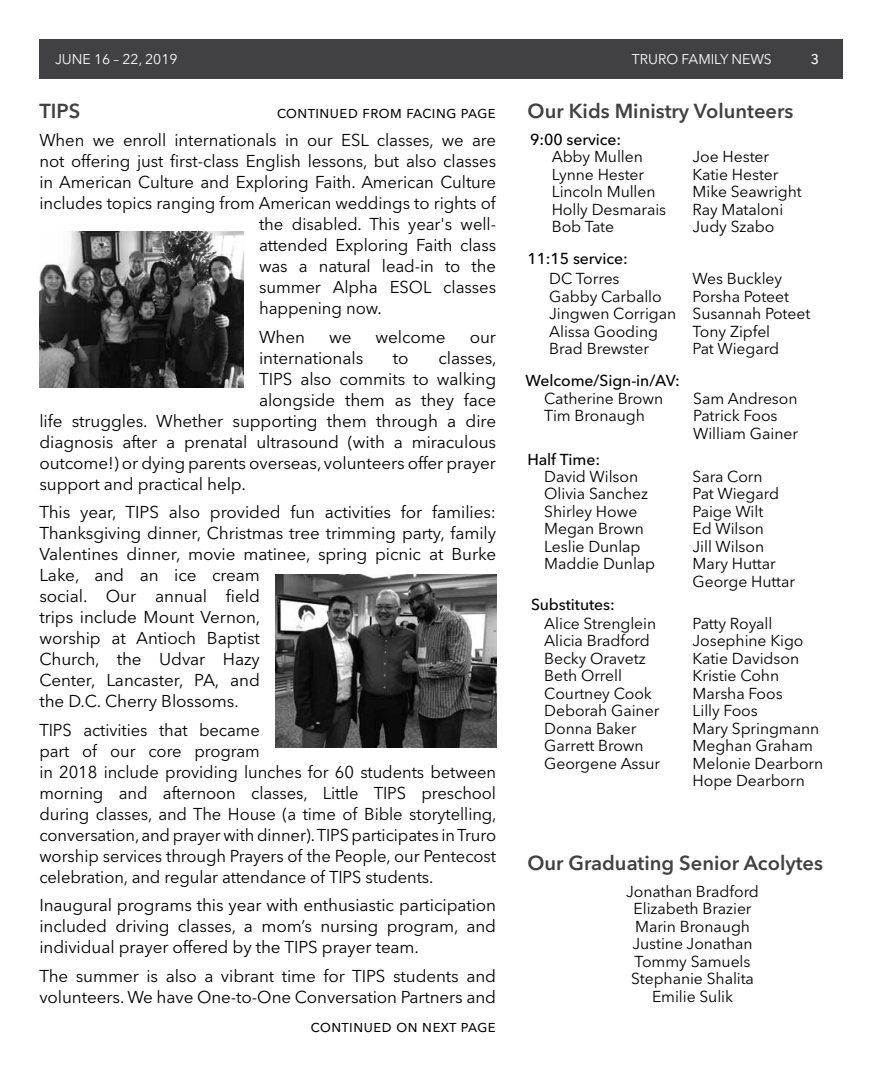
<style>
.page{position:relative;width:882px;height:1071px;background:#fff}
.page>*{position:absolute;margin:0;border:0;box-sizing:border-box;transform-origin:0 0}
.t1{font:600 20.12px "Avenir Next LT Pro";color:#414042}
.t2{font:17.15px/21px "Avenir Next LT Pro";letter-spacing:-.005em;color:#000}
.t3{font:15.75px/17.5px "Avenir Next LT Pro";letter-spacing:-.005em;color:#000}
.t4{font:500 15.75px "Avenir Next LT Pro";letter-spacing:-.005em;color:#000}
.t5{font:14px "Avenir Next LT Pro";letter-spacing:-.005em;color:#fff}
.t6{font:500 14px "Avenir Next LT Pro";color:#fff}
</style>
<div class="page">
<div style="left:39px;top:39px;width:804px;height:40px;background:#414042"></div>
<img style="left:39px;top:231px;width:204px;height:156px">
<img style="left:276px;top:574px;width:221px;height:174px">
<p class="t5" style="left:55px;top:51px;width:124px">JUNE 16 – 22, 2019</p>
<p class="t5" style="left:632px;top:51px;width:141px">TRURO FAMILY NEWS</p>
<p class="t6" style="left:811px;top:51px;width:10px">3</p>
<p class="t1" style="left:528px;top:98px;width:267px">Our Kids Ministry Volunteers</p>
<p class="t4" style="left:530px;top:130px;width:93px">9:00 service:</p>
<p class="t1" style="left:39px;top:98px;width:42px">TIPS</p>
<p class="t2" style="left:39px;top:97px;width:458px;line-height:28.5px;text-align:right">continued from facing page<br>When we enroll internationals in our ESL classes, we are</p>
<p class="t2" style="left:39px;top:151px;width:458px">not offering just first-class English lessons, but also classes</p>
<p class="t2" style="left:39px;top:172px;width:458px">in American Culture and Exploring Faith. American Culture</p>
<p class="t2" style="left:39px;top:193px;width:458px">includes topics ranging from American weddings to rights of</p>
<p class="t2" style="left:259px;top:214px;width:239px">the disabled. This year's well-</p>
<p class="t2" style="left:259px;top:235px;width:239px">attended Exploring Faith class</p>
<p class="t2" style="left:259px;top:256px;width:239px">was a natural lead-in to the</p>
<p class="t2" style="left:259px;top:277px;width:239px">summer Alpha ESOL classes</p>
<p class="t2" style="left:259px;top:298px;width:122px">happening now.</p>
<p class="t2" style="left:259px;top:326px;width:47px">When</p>
<p class="t2" style="left:329px;top:326px;width:24px">we</p>
<p class="t2" style="left:376px;top:326px;width:72px">welcome</p>
<p class="t2" style="left:470px;top:326px;width:28px">our</p>
<p class="t2" style="left:259px;top:347px;width:106px">internationals</p>
<p class="t2" style="left:393px;top:347px;width:17px">to</p>
<p class="t2" style="left:438px;top:347px;width:60px">classes,</p>
<p class="t2" style="left:259px;top:368px;width:239px">TIPS also commits to walking</p>
<p class="t2" style="left:259px;top:389px;width:239px">alongside them as they face</p>
<p class="t2" style="left:39px;top:410px;width:458px">life struggles. Whether supporting them through a dire</p>
<p class="t2" style="left:39px;top:431px;width:458px">diagnosis after a prenatal ultrasound (with a miraculous</p>
<p class="t2" style="left:39px;top:452px;width:458px">outcome!) or dying parents overseas, volunteers offer prayer</p>
<p class="t2" style="left:39px;top:473px;width:205px">support and practical help.</p>
<p class="t2" style="left:39px;top:502px;width:458px">This year, TIPS also provided fun activities for families:<br>Thanksgiving dinner, Christmas tree trimming party, family Valentines dinner, movie matinee, spring picnic at Burke Lake, and an ice cream<br>social. Our annual field<br>trips include Mount Vernon,<br>worship at Antioch Baptist<br>Church, the Udvar Hazy<br>Center, Lancaster, PA, and<br>the D.C. Cherry Blossoms.</p>
<p class="t2" style="left:39px;top:719px;width:459px">TIPS activities that became<br>part of our core program<br>in 2018 include providing lunches for 60 students between morning and afternoon classes, Little TIPS preschool during classes, and The House (a time of Bible storytelling, conversation, and prayer with dinner). TIPS participates in Truro worship services through Prayers of the People, our Pentecost celebration, and regular attendance of TIPS students.</p>
<p class="t2" style="left:39px;top:895px;width:458px;text-align:justify">Inaugural programs this year with enthusiastic participation included driving classes, a mom’s nursing program, and individual prayer offered by the TIPS prayer team.</p>
<p class="t2" style="left:39px;top:965px;width:458px">The summer is also a vibrant time for TIPS students and volunteers. We have One-to-One Conversation Partners and</p>
<p class="t2" style="left:310px;top:1015px;width:187px">continued on next page</p>
<p class="t3" style="left:552px;top:148px;width:116px">Abby Mullen<br>Lynne Hester<br>Lincoln Mullen<br>Holly Desmarais<br>Bob Tate</p>
<p class="t3" style="left:693px;top:148px;width:111px">Joe Hester<br>Katie Hester<br>Mike Seawright<br>Ray Mataloni<br>Judy Szabo</p>
<p class="t3" style="left:693px;top:270px;width:119px">Wes Buckley<br>Porsha Poteet<br>Susannah Poteet<br>Tony Zipfel<br>Pat Wiegard</p>
<p class="t3" style="left:693px;top:390px;width:106px">Sam Andreson<br>Patrick Foos<br>William Gainer</p>
<p class="t3" style="left:693px;top:467px;width:104px">Sara Corn<br>Pat Wiegard<br>Paige Wilt<br>Ed Wilson<br>Jill Wilson<br>Mary Huttar<br>George Huttar</p>
<p class="t3" style="left:693px;top:614px;width:132px">Patty Royall<br>Josephine Kigo<br>Katie Davidson<br>Kristie Cohn<br>Marsha Foos<br>Lilly Foos<br>Mary Springmann<br>Meghan Graham<br>Melonie Dearborn<br>Hope Dearborn</p>
<p class="t4" style="left:527px;top:249px;width:102px">11:15 service:</p>
<p class="t3" style="left:549px;top:270px;width:129px">DC Torres<br>Gabby Carballo<br>Jingwen Corrigan<br>Alissa Gooding<br>Brad Brewster</p>
<p class="t4" style="left:526px;top:371px;width:156px">Welcome/Sign-in/AV:</p>
<p class="t3" style="left:544px;top:390px;width:121px">Catherine Brown<br>Tim Bronaugh</p>
<p class="t4" style="left:527px;top:450px;width:74px">Half Time:</p>
<p class="t3" style="left:544px;top:467px;width:112px">David Wilson<br>Olivia Sanchez<br>Shirley Howe<br>Megan Brown<br>Leslie Dunlap<br>Maddie Dunlap</p>
<p class="t4" style="left:531px;top:595px;width:85px">Substitutes:</p>
<p class="t3" style="left:544px;top:614px;width:117px">Alice Strenglein<br>Alicia Bradford<br>Becky Oravetz<br>Beth Orrell<br>Courtney Cook<br>Deborah Gainer<br>Donna Baker<br>Garrett Brown<br>Georgene Assur</p>
<p class="t1" style="left:527px;top:851px;width:297px">Our Graduating Senior Acolytes</p>
<p class="t3" style="left:626px;top:882px;width:134px;text-align:center">Jonathan Bradford<br>Elizabeth Brazier<br>Marin Bronaugh<br>Justine Jonathan<br>Tommy Samuels<br>Stephanie Shalita<br>Emilie Sulik</p>
</div>
